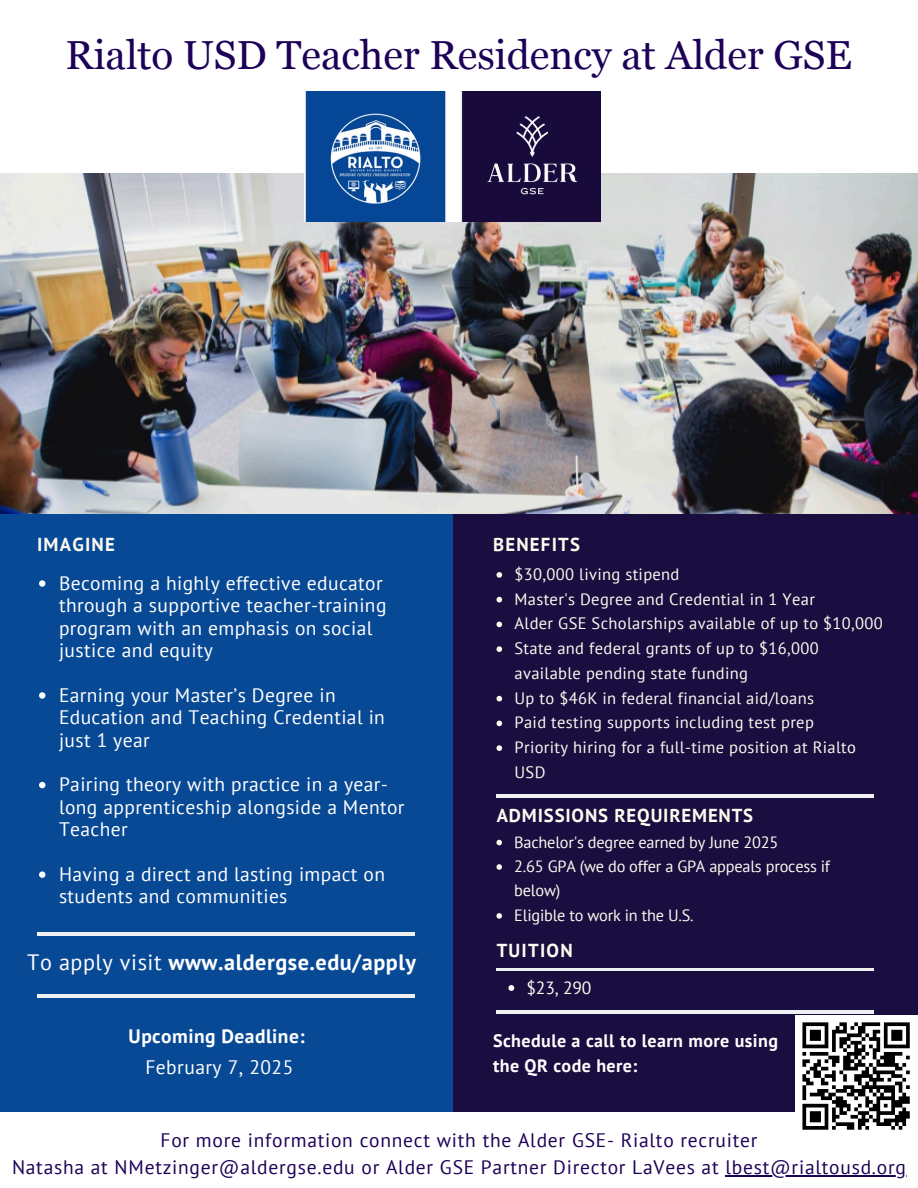
<style>
.page{position:relative;width:918px;height:1188px;background:#fff}
.page>*{position:absolute;margin:0;border:0;box-sizing:border-box;transform-origin:0 0}
.t1{font:40.5px "Georgia";color:#1d0157}
.t2{font:700 22.2px "PT Sans";letter-spacing:.025em;color:#fff}
.t3{font:19.5px/22.4px "PT Sans";letter-spacing:.02em;color:#fff}
.t4{font:19.5px/27px "PT Sans";letter-spacing:.04em;color:#1d0157;text-align:center}
.t5{font:700 19.5px "PT Sans";letter-spacing:.025em;color:#fff}
.t6{font:700 18.75px "PT Sans";letter-spacing:.065em;color:#fffbf1}
.t7{font:700 18.75px "PT Sans";letter-spacing:.045em;color:#fffbf1}
.t8{font:700 18px/24.8px "PT Sans";letter-spacing:.025em;color:#fff}
.t9{font:17.55px "PT Sans";color:#fffbf1}
.t10{font:16.5px/24.8px "PT Sans";letter-spacing:.02em;color:#fffbf1}
.t11{font:16.35px/24.5px "PT Sans";letter-spacing:-.015em;color:#fffbf1}
.s1{font-weight:400}
</style>
<div class="page">
<img style="left:0;top:173px;width:918px;height:341px">
<div style="left:0;top:514px;width:453px;height:597px;background:#084996"></div>
<div style="left:453px;top:514px;width:465px;height:598px;background:#1a0d3f"></div>
<hr style="left:37px;top:933px;width:377px;height:3px;background:#eff0f2">
<hr style="left:497px;top:1011px;width:377px;height:3px;background:#eff0f2">
<hr style="left:37px;top:995px;width:377px;height:3px;background:#eff0f2">
<svg style="left:496px;top:572px;width:6px;height:6px"></svg>
<svg style="left:496px;top:597px;width:6px;height:5px"></svg>
<svg style="left:496px;top:622px;width:6px;height:5px"></svg>
<svg style="left:496px;top:646px;width:6px;height:6px"></svg>
<svg style="left:496px;top:696px;width:6px;height:5px"></svg>
<svg style="left:496px;top:721px;width:6px;height:5px"></svg>
<svg style="left:496px;top:745px;width:6px;height:6px"></svg>
<hr style="left:497px;top:794px;width:377px;height:3px;background:#eff0f2">
<hr style="left:497px;top:968px;width:377px;height:3px;background:#eff0f2">
<hr style="left:725px;top:1175px;width:182px;height:1px;background:#1d0157">
<svg style="left:39px;top:580px;width:6px;height:7px"></svg>
<svg style="left:39px;top:692px;width:6px;height:7px"></svg>
<svg style="left:39px;top:782px;width:6px;height:6px"></svg>
<svg style="left:39px;top:871px;width:6px;height:7px"></svg>
<img style="left:305px;top:92px;width:296px;height:129px">
<svg style="left:508px;top:985px;width:6px;height:6px"></svg>
<svg style="left:496px;top:840px;width:6px;height:5px"></svg>
<svg style="left:496px;top:864px;width:6px;height:6px"></svg>
<svg style="left:496px;top:913px;width:6px;height:6px"></svg>
<div style="left:795px;top:1015px;width:122px;height:122px;background:#fff"></div>
<svg style="left:802px;top:1022px;width:108px;height:108px"></svg>
<p class="t1" style="left:65px;top:32px;width:788px">Rialto USD Teacher Residency at Alder GSE</p>
<p class="t6" style="left:37px;top:532px;width:79px">IMAGINE</p>
<p class="t3" style="left:59px;top:572px;width:329px">Becoming a highly effective educator through a supportive teacher-training program with an emphasis on social justice and equity</p>
<p class="t3" style="left:59px;top:683px;width:327px">Earning your Master’s Degree in<br>Education and Teaching Credential in just 1 year</p>
<p class="t3" style="left:59px;top:773px;width:347px">Pairing theory with practice in a year&shy;long apprenticeship alongside a Mentor<br>Teacher</p>
<p class="t3" style="left:59px;top:863px;width:328px">Having a direct and lasting impact on students and communities</p>
<h1 class="t2" style="left:27px;top:947px;width:390px"><span class="s1">To apply visit</span> www.aldergse.edu/apply</h1>
<p class="t5" style="left:129px;top:1023px;width:177px">Upcoming Deadline:</p>
<p class="t3" style="left:145px;top:1056px;width:149px">February 7, 2025</p>
<h3 class="t6" style="left:493px;top:532px;width:88px">BENEFITS</h3>
<p class="t10" style="left:515px;top:561px;width:166px">$30,000 living stipend</p>
<h3 class="t10" style="left:515px;top:586px;width:302px">Master's Degree and Credential in 1 Year</h3>
<p class="t10" style="left:515px;top:611px;width:370px">Alder GSE Scholarships available of up to $10,000</p>
<p class="t10" style="left:515px;top:636px;width:306px">State and federal grants of up to $16,000 available pending state funding</p>
<p class="t10" style="left:515px;top:685px;width:301px">Up to $46K in federal financial aid/loans</p>
<p class="t10" style="left:515px;top:710px;width:301px">Paid testing supports including test prep</p>
<h2 class="t10" style="left:515px;top:735px;width:343px">Priority hiring for a full-time position at Rialto<br>USD</h2>
<h3 class="t7" style="left:497px;top:803px;width:258px">ADMISSIONS REQUIREMENTS</h3>
<p class="t11" style="left:514px;top:829px;width:265px">Bachelor's degree earned by June 2025</p>
<h4 class="t11" style="left:514px;top:854px;width:317px">2.65 GPA (we do offer a GPA appeals process if below)</h4>
<h4 class="t11" style="left:514px;top:903px;width:181px">Eligible to work in the U.S.</h4>
<p class="t6" style="left:497px;top:938px;width:77px">TUITION</p>
<p class="t9" style="left:527px;top:976px;width:66px">$23, 290</p>
<h5 class="t8" style="left:493px;top:1028px;width:286px">Schedule a call to learn more using the QR code here:</h5>
<h3 class="t4" style="left:12px;top:1126px;width:895px">For more information connect with the Alder GSE- Rialto recruiter<br>Natasha at NMetzinger@aldergse.edu or Alder GSE Partner Director LaVees at lbest@rialtousd.org</h3>
</div>
